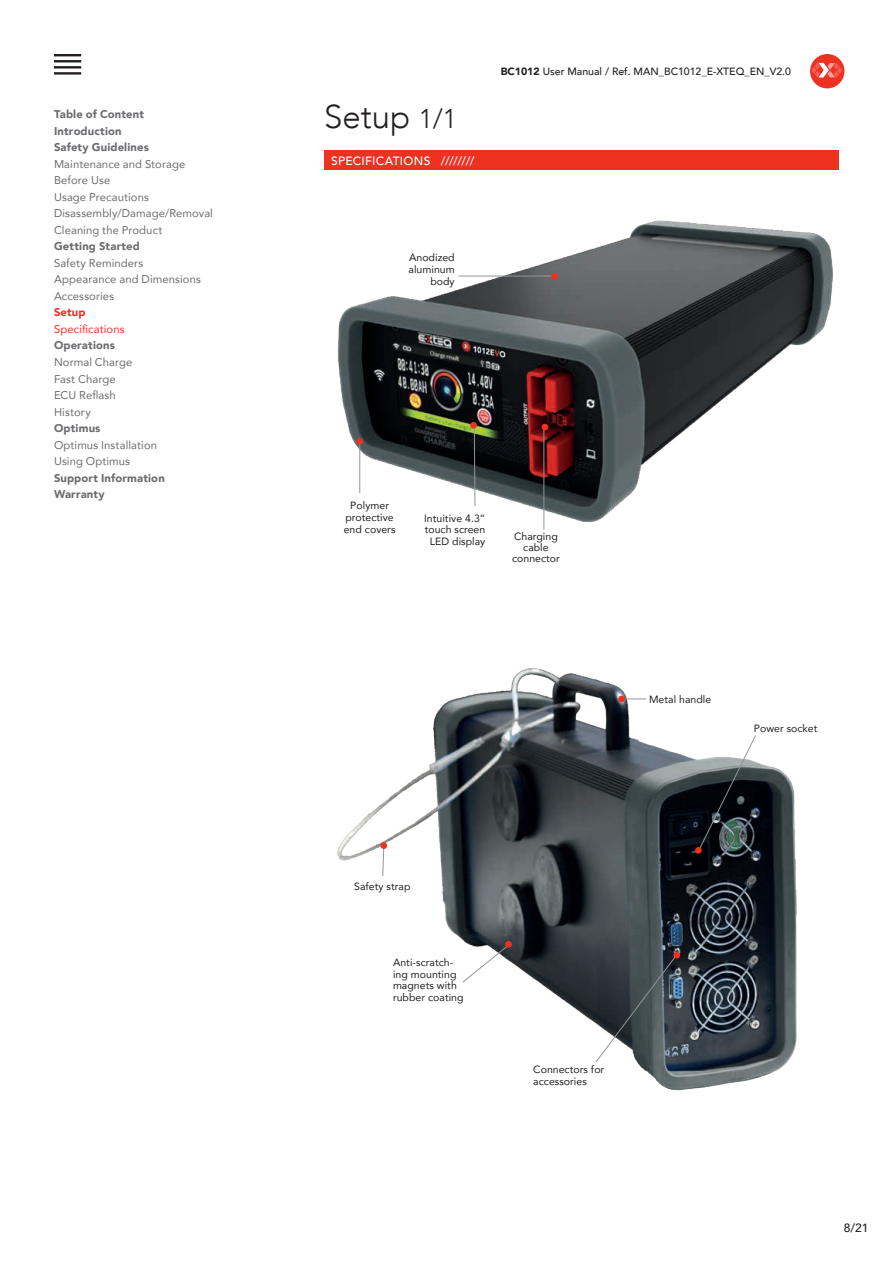
<style>
.page{position:relative;width:893px;height:1263px;background:#fff}
.page>*{position:absolute;margin:0;border:0;box-sizing:border-box;transform-origin:0 0}
.t1{font:300 33px "Avenir";color:#231f20}
.t2{font:500 12px "Avenir";letter-spacing:.025em;color:#fff}
.t3{font:500 12px "Avenir";color:#231f20}
.t4{font:11.25px/16.5px "Avenir";letter-spacing:.01em;color:#6c6d70}
.t5{font:900 11.25px/16.5px "Avenir";letter-spacing:.015em;color:#6c6d70}
.t6{font:11.25px "Avenir";letter-spacing:.01em;color:#ef3122}
.t7{font:900 11.25px "Avenir";letter-spacing:.01em;color:#ef3122}
.t8{font:10.5px/11.7px "Avenir";letter-spacing:.005em;color:#231f20;text-align:center}
.t9{font:500 10.5px "Avenir";color:#231f20}
.s1{font-size:27px}
.s2{font-weight:900}
</style>
<div class="page">
<svg style="left:810px;top:54px;width:34px;height:34px"></svg>
<div style="left:324px;top:150px;width:515px;height:20px;background:#ef3122"></div>
<img style="left:337px;top:668px;width:460px;height:423px">
<svg style="left:462px;top:944px;width:47px;height:39px"></svg>
<div style="left:505px;top:941px;width:7px;height:7px;background:#ef3122;border-radius:50%"></div>
<svg style="left:382px;top:849px;width:3px;height:28px"></svg>
<div style="left:380px;top:842px;width:7px;height:7px;background:#ef3122;border-radius:50%"></div>
<svg style="left:625px;top:699px;width:21px;height:1px"></svg>
<div style="left:618px;top:696px;width:7px;height:6px;background:#ef3122;border-radius:50%"></div>
<svg style="left:595px;top:954px;width:82px;height:109px"></svg>
<svg style="left:673px;top:951px;width:7px;height:8px"></svg>
<svg style="left:697px;top:734px;width:60px;height:118px"></svg>
<div style="left:695px;top:847px;width:7px;height:7px;background:#ef3122;border-radius:3px"></div>
<img style="left:337px;top:220px;width:496px;height:308px">
<hr style="left:543px;top:427px;width:1px;height:103px;background:#939598">
<svg style="left:541px;top:423px;width:8px;height:8px"></svg>
<svg style="left:470px;top:421px;width:7px;height:86px"></svg>
<hr style="left:359px;top:441px;width:1px;height:52px;background:#939598">
<div style="left:356px;top:438px;width:7px;height:7px;background:#ef3122;border-radius:50%"></div>
<hr style="left:458px;top:276px;width:97px;height:1px;background:#939598">
<div style="left:551px;top:273px;width:7px;height:6px;background:#ef3122;border-radius:50%"></div>
<hr style="left:54px;top:72px;width:27px;height:3px;background:#231f20">
<hr style="left:54px;top:66px;width:27px;height:3px;background:#231f20">
<hr style="left:54px;top:60px;width:27px;height:2px;background:#231f20">
<hr style="left:54px;top:54px;width:27px;height:2px;background:#231f20">
<p class="t5" style="left:54px;top:106px;width:96px">Table of Content<br>Introduction<br>Safety Guidelines</p>
<p class="t4" style="left:54px;top:155px;width:161px">Maintenance and Storage<br>Before Use<br>Usage Precautions<br>Disassembly/Damage/Removal<br>Cleaning the Product</p>
<p class="t5" style="left:54px;top:238px;width:87px">Getting Started</p>
<p class="t4" style="left:54px;top:254px;width:148px">Safety Reminders<br>Appearance and Dimensions<br>Accessories</p>
<p class="t7" style="left:54px;top:303px;width:33px">Setup</p>
<p class="t6" style="left:54px;top:320px;width:72px">Specifications</p>
<p class="t5" style="left:54px;top:337px;width:62px">Operations</p>
<p class="t4" style="left:54px;top:353px;width:80px">Normal Charge<br>Fast Charge<br>ECU Reflash<br>History</p>
<p class="t5" style="left:54px;top:420px;width:48px">Optimus</p>
<p class="t4" style="left:54px;top:436px;width:105px">Optimus Installation<br>Using Optimus</p>
<p class="t5" style="left:54px;top:469px;width:112px">Support Information<br>Warranty</p>
<h1 class="t1" style="left:324px;top:97px;width:134px">Setup <span class="s1">1/1</span></h1>
<p class="t2" style="left:331px;top:150px;width:145px">SPECIFICATIONS ////////</p>
<p class="t9" style="left:501px;top:62px;width:292px"><span class="s2">BC1012</span> User Manual / Ref. MAN_BC1012_E-XTEQ_EN_V2.0</p>
<p class="t8" style="left:409px;top:251px;width:48px;text-align:right">Anodized aluminum body</p>
<p class="t8" style="left:344px;top:499px;width:53px">Polymer protective end covers</p>
<p class="t8" style="left:424px;top:512px;width:63px">Intuitive 4.3” touch screen<br>LED display</p>
<p class="t8" style="left:512px;top:530px;width:49px">Charging cable connector</p>
<p class="t8" style="left:649px;top:693px;width:64px">Metal handle</p>
<p class="t8" style="left:754px;top:723px;width:65px">Power socket</p>
<p class="t8" style="left:354px;top:880px;width:58px">Safety strap</p>
<p class="t8" style="left:393px;top:956px;width:72px;text-align:left">Anti-scratch&shy;ing mounting magnets with rubber coating</p>
<p class="t8" style="left:533px;top:1063px;width:73px;text-align:left">Connectors for accessories</p>
<p class="t3" style="left:844px;top:1218px;width:26px">8/21</p>
</div>
